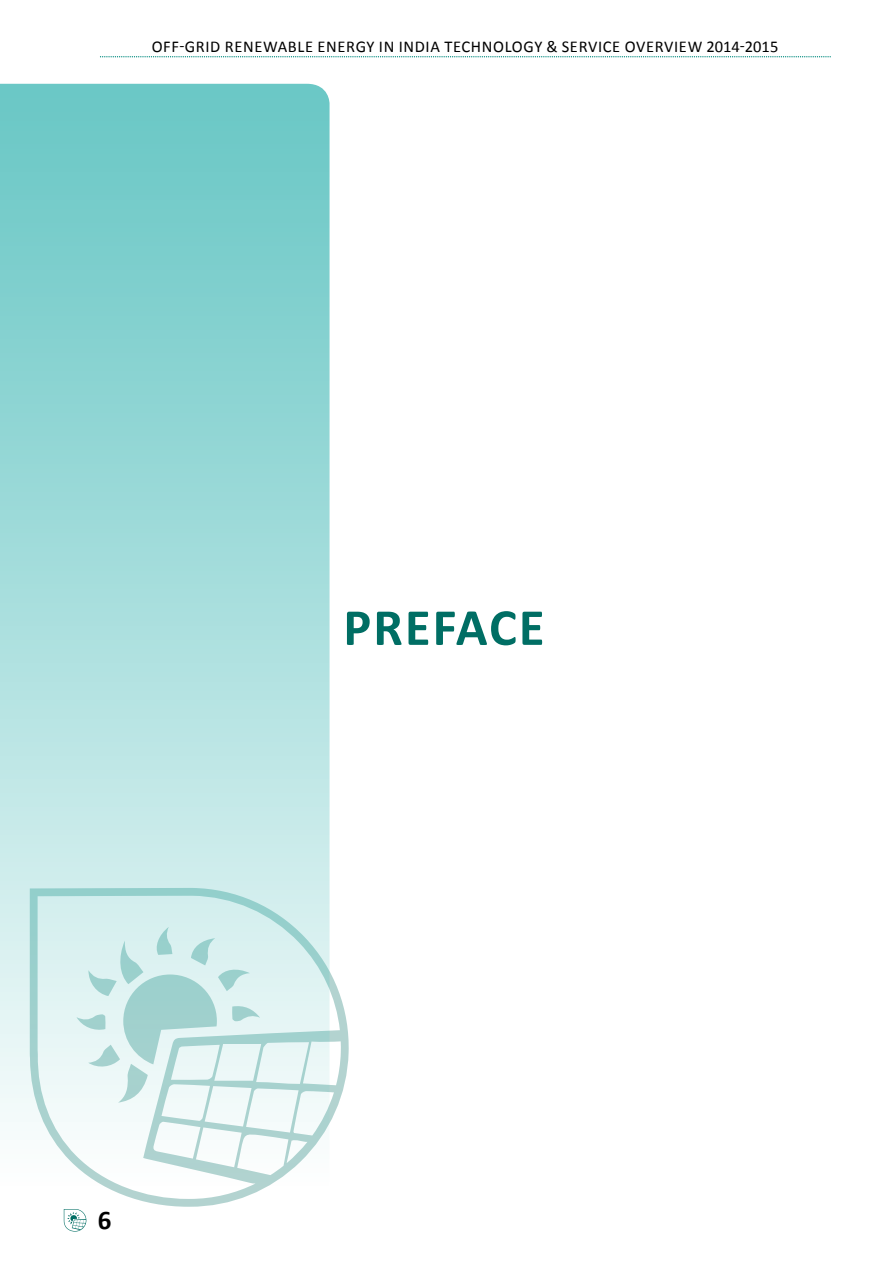
<style>
.page{position:relative;width:893px;height:1263px;background:#fff}
.page>*{position:absolute;margin:0;border:0;box-sizing:border-box;transform-origin:0 0}
.t1{font:700 52.5px "Calibri";color:#006e64}
.t2{font:700 27px "Calibri";color:#000}
.t3{font:16.5px "Calibri";letter-spacing:.04em;color:#000}
</style>
<div class="page">
<svg style="left:100px;top:56px;width:731px;height:1px"></svg>
<svg style="left:0;top:84px;width:330px;height:1148px;background:#9fdbd9"></svg>
<svg style="left:30px;top:888px;width:319px;height:319px"></svg>
<svg style="left:76px;top:927px;width:184px;height:176px;background:#cee9e8"></svg>
<svg style="left:64px;top:1209px;width:22px;height:22px"></svg>
<p class="t3" style="left:152px;top:36px;width:628px">OFF-GRID RENEWABLE ENERGY IN I NDIA TECHNOLOGY &amp; SERVICE OVERVIEW 2014-2015</p>
<h1 class="t1" style="left:343px;top:594px;width:197px">PREFACE</h1>
<h2 class="t2" style="left:98px;top:1203px;width:15px">6</h2>
</div>
